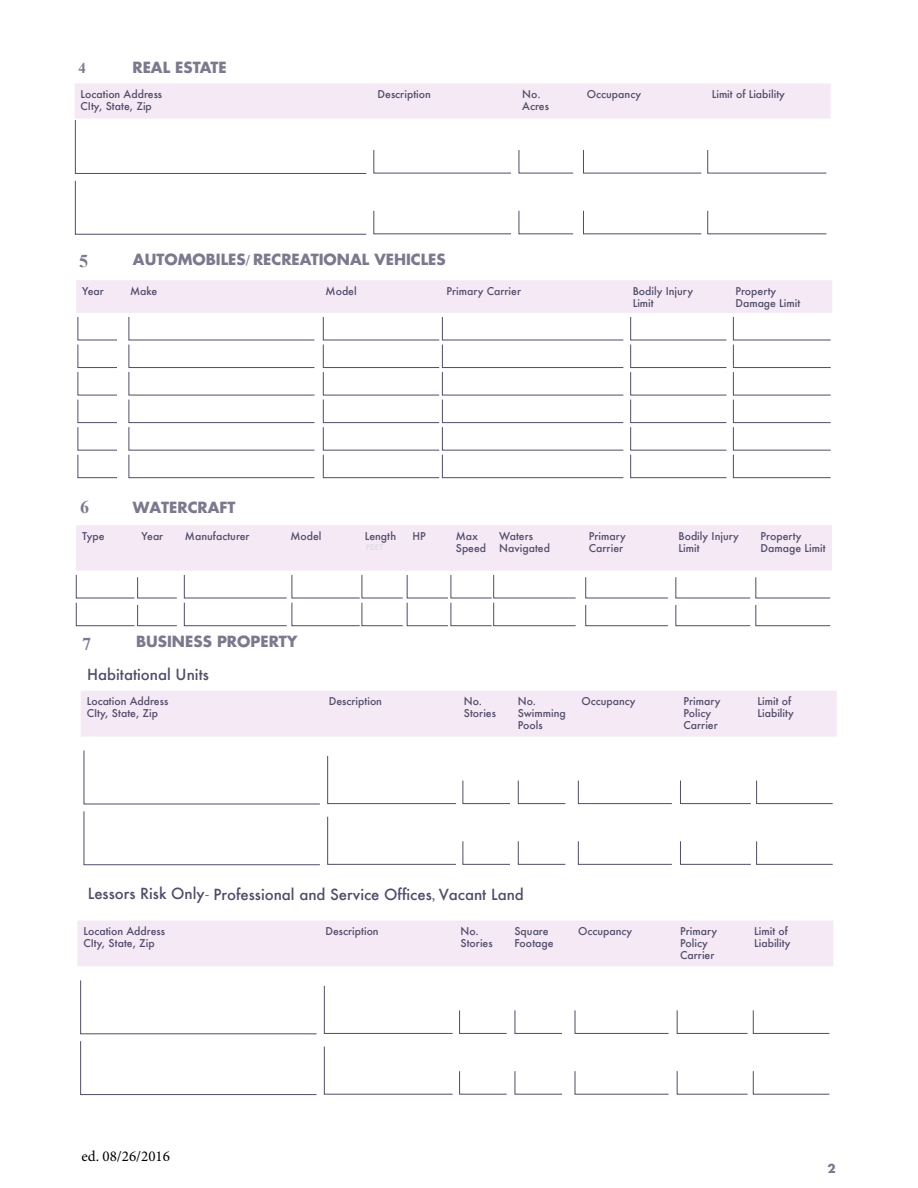
<style>
.page{position:relative;width:918px;height:1188px;background:#fff}
.page>*{position:absolute;margin:0;border:0;box-sizing:border-box;transform-origin:0 0}
.t1{font:700 18px "Times New Roman";color:#7c798f}
.t2{font:700 18px "Times New Roman";color:#7c798f}
.t3{font:500 15px "Futura";color:#504c6a}
.t4{font:700 15px "Futura";color:#7c798f}
.t5{font:15px "Minion Pro";color:#000}
.t6{font:700 15px "Times New Roman";color:#7c798f}
.t7{font:700 12px "Futura";color:#7c798f}
.t8{font:500 10.5px/12px "Futura";color:#504c6a}
.t9{font:500 7.5px "Futura";color:#dcdbe1}
.s1{font-family:"Minion Pro"}
.s2{font-family:"Minion Pro";font-weight:400}
</style>
<div class="page">
<svg style="left:373px;top:210px;width:138px;height:24px"></svg>
<svg style="left:519px;top:210px;width:55px;height:24px"></svg>
<svg style="left:583px;top:210px;width:244px;height:24px"></svg>
<svg style="left:75px;top:83px;width:756px;height:91px"></svg>
<svg style="left:75px;top:180px;width:292px;height:55px"></svg>
<svg style="left:76px;top:280px;width:756px;height:198px"></svg>
<svg style="left:76px;top:525px;width:756px;height:101px"></svg>
<div style="left:81px;top:691px;width:756px;height:46px;background:#f4e9f4"></div>
<svg style="left:327px;top:756px;width:129px;height:48px"></svg>
<svg style="left:327px;top:816px;width:129px;height:49px"></svg>
<svg style="left:463px;top:780px;width:47px;height:24px"></svg>
<svg style="left:463px;top:841px;width:47px;height:24px"></svg>
<svg style="left:518px;top:780px;width:48px;height:24px"></svg>
<svg style="left:518px;top:841px;width:48px;height:24px"></svg>
<svg style="left:578px;top:780px;width:94px;height:24px"></svg>
<svg style="left:578px;top:841px;width:94px;height:24px"></svg>
<svg style="left:680px;top:780px;width:153px;height:24px"></svg>
<svg style="left:680px;top:841px;width:153px;height:24px"></svg>
<svg style="left:84px;top:750px;width:236px;height:54px"></svg>
<svg style="left:84px;top:811px;width:236px;height:54px"></svg>
<div style="left:77px;top:921px;width:756px;height:45px;background:#f4e9f4"></div>
<svg style="left:324px;top:985px;width:129px;height:49px"></svg>
<svg style="left:324px;top:1046px;width:129px;height:49px"></svg>
<svg style="left:459px;top:1010px;width:48px;height:24px"></svg>
<svg style="left:459px;top:1071px;width:48px;height:24px"></svg>
<svg style="left:515px;top:1010px;width:47px;height:24px"></svg>
<svg style="left:515px;top:1071px;width:47px;height:24px"></svg>
<svg style="left:575px;top:1010px;width:94px;height:24px"></svg>
<svg style="left:575px;top:1071px;width:94px;height:24px"></svg>
<svg style="left:677px;top:1010px;width:153px;height:24px"></svg>
<svg style="left:677px;top:1071px;width:153px;height:24px"></svg>
<svg style="left:80px;top:980px;width:237px;height:54px"></svg>
<svg style="left:80px;top:1041px;width:237px;height:54px"></svg>
<h2 class="t6" style="left:79px;top:57px;width:9px">4</h2>
<h2 class="t4" style="left:133px;top:57px;width:96px">REAL ESTATE</h2>
<p class="t8" style="left:81px;top:88px;width:83px">Location Address<br>CIty, State, Zip</p>
<p class="t8" style="left:378px;top:88px;width:55px">Description</p>
<p class="t8" style="left:522px;top:88px;width:28px">No.<br>Acres</p>
<p class="t8" style="left:587px;top:88px;width:56px">Occupancy</p>
<p class="t8" style="left:712px;top:88px;width:75px">Limit of Liability</p>
<h1 class="t2" style="left:79px;top:249px;width:10px">5</h1>
<h2 class="t4" style="left:133px;top:250px;width:314px">AUTOMOBILES<span class="s1">/</span> RECREATIONAL VEHICLES</h2>
<p class="t8" style="left:82px;top:285px;width:23px">Year</p>
<p class="t8" style="left:130px;top:285px;width:29px">Make</p>
<p class="t8" style="left:326px;top:285px;width:33px">Model</p>
<p class="t8" style="left:447px;top:285px;width:76px">Primary Carrier</p>
<p class="t8" style="left:633px;top:285px;width:62px">Bodily Injury<br>Limit</p>
<p class="t8" style="left:735px;top:285px;width:66px">Property<br>Damage Limit</p>
<h1 class="t1" style="left:80px;top:494px;width:10px">6</h1>
<h2 class="t4" style="left:133px;top:497px;width:104px">WATERCRAFT</h2>
<p class="t8" style="left:82px;top:530px;width:24px">Type</p>
<p class="t8" style="left:142px;top:530px;width:23px">Year</p>
<p class="t8" style="left:185px;top:530px;width:66px">Manufacturer</p>
<p class="t8" style="left:290px;top:530px;width:33px">Model</p>
<p class="t8" style="left:365px;top:530px;width:33px">Length</p>
<p class="t8" style="left:413px;top:530px;width:15px">HP</p>
<p class="t8" style="left:456px;top:530px;width:32px">Max<br>Speed</p>
<p class="t8" style="left:499px;top:530px;width:52px">Waters<br>Navigated</p>
<p class="t8" style="left:589px;top:530px;width:39px">Primary<br>Carrier</p>
<p class="t8" style="left:679px;top:530px;width:62px">Bodily Injury<br>Limit</p>
<p class="t8" style="left:761px;top:530px;width:66px">Property<br>Damage Limit</p>
<p class="t9" style="left:366px;top:542px;width:19px">FEET</p>
<h1 class="t1" style="left:82px;top:631px;width:10px">7</h1>
<h2 class="t4" style="left:136px;top:632px;width:163px">BUSINESS PROPERTY</h2>
<h2 class="t3" style="left:87px;top:664px;width:123px">Habitational Units</h2>
<p class="t8" style="left:87px;top:695px;width:83px">Location Address<br>CIty, State, Zip</p>
<p class="t8" style="left:329px;top:695px;width:55px">Description</p>
<p class="t8" style="left:464px;top:695px;width:34px">No.<br>Stories</p>
<p class="t8" style="left:518px;top:695px;width:50px">No.<br>Swimming<br>Pools</p>
<p class="t8" style="left:581px;top:695px;width:56px">Occupancy</p>
<p class="t8" style="left:684px;top:695px;width:39px">Primary<br>Policy<br>Carrier</p>
<p class="t8" style="left:758px;top:695px;width:38px">Limit of<br>Liability</p>
<h2 class="t3" style="left:88px;top:884px;width:438px">Lessors Risk Only<span class="s2">-</span> Professional and Service Offices<span class="s2">,</span> Vacant Land</h2>
<p class="t8" style="left:83px;top:925px;width:83px">Location Address<br>CIty, State, Zip</p>
<p class="t8" style="left:325px;top:925px;width:55px">Description</p>
<p class="t8" style="left:460px;top:925px;width:34px">No.<br>Stories</p>
<p class="t8" style="left:514px;top:925px;width:41px">Square<br>Footage</p>
<p class="t8" style="left:578px;top:925px;width:56px">Occupancy</p>
<p class="t8" style="left:680px;top:925px;width:39px">Primary<br>Policy<br>Carrier</p>
<p class="t8" style="left:754px;top:925px;width:38px">Limit of<br>Liability</p>
<h2 class="t5" style="left:81px;top:1146px;width:90px">ed. 08/26/2016</h2>
<p class="t7" style="left:828px;top:1160px;width:10px">2</p>
</div>
